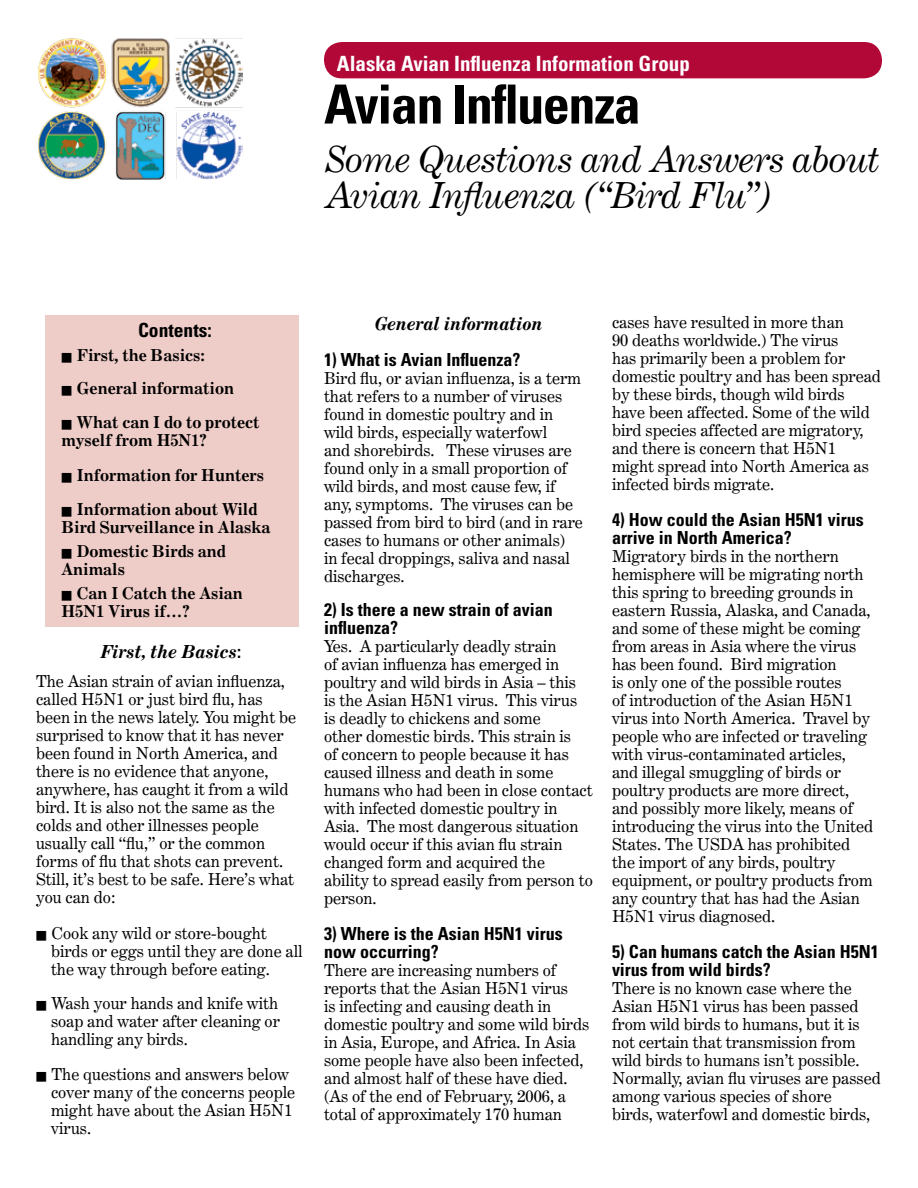
<style>
.page{position:relative;width:918px;height:1188px;background:#fff}
.page>*{position:absolute;margin:0;border:0;box-sizing:border-box;transform-origin:0 0}
.t1{font:700 condensed 54px "Univers";letter-spacing:-.025em;color:#000}
.t2{font:italic 36px/36px "Century Expanded";letter-spacing:-.03em;color:#000}
.t3{font:700 condensed 21px "Univers";color:#fff}
.t4{font:700 condensed 19.5px "Univers";color:#000}
.t5{font:700 condensed 18px/18px "Univers";color:#000}
.t6{font:italic 700 18px "Century Expanded BT";color:#000}
.t7{font:16.5px/18px "Century Expanded BT";color:#000}
.t8{font:700 16.5px/18px "Century Expanded BT";color:#000}
.s1{font-family:"Univers";font-style:normal;font-stretch:condensed}
</style>
<div class="page">
<img style="left:38px;top:38px;width:205px;height:141px">
<div style="left:324px;top:42px;width:558px;height:36px;background:#b20838;border-radius:18px"></div>
<div style="left:45px;top:315px;width:253px;height:311px;background:#eeccc7"></div>
<p class="t3" style="left:337px;top:50px;width:355px">Alaska Avian Influenza Information Group</p>
<h1 class="t1" style="left:324px;top:71px;width:318px">Avian Influenza</h1>
<h2 class="t2" style="left:324px;top:141px;width:557px">Some Questions and Answers about<br>Avian Influenza (“Bird Flu”)</h2>
<p class="t4" style="left:138px;top:318px;width:75px">Contents:</p>
<p class="t8" style="left:62px;top:346px;width:145px">■ First, the Basics:</p>
<p class="t8" style="left:62px;top:379px;width:174px">■ General information</p>
<p class="t8" style="left:62px;top:413px;width:200px">■ What can I do to protect myself from H5N1?</p>
<p class="t8" style="left:62px;top:466px;width:204px">■ Information for Hunters</p>
<p class="t8" style="left:62px;top:500px;width:211px">■ Information about Wild<br>Bird Surveillance in Alaska</p>
<p class="t8" style="left:62px;top:542px;width:166px">■ Domestic Birds and<br>Animals</p>
<p class="t8" style="left:62px;top:584px;width:183px">■ Can I Catch the Asian<br>H5N1 Virus if…?</p>
<p class="t6" style="left:101px;top:640px;width:142px">First, the Basics<span class="s1">:</span></p>
<p class="t7" style="left:36px;top:671px;width:262px">The Asian strain of avian influenza, called H5N1 or just bird flu, has been in the news lately. You might be surprised to know that it has never been found in North America, and there is no evidence that anyone, anywhere, has caught it from a wild bird. It is also not the same as the colds and other illnesses people usually call “flu,” or the common forms of flu that shots can prevent.<br>Still, it’s best to be safe. Here’s what you can do:</p>
<p class="t7" style="left:51px;top:923px;width:253px;text-indent:-15px">■ Cook any wild or store-bought birds or eggs until they are done all the way through before eating.</p>
<p class="t7" style="left:51px;top:994px;width:230px;text-align:justify;text-indent:-15px">■ Wash your hands and knife with soap and water after cleaning or handling any birds.</p>
<p class="t7" style="left:51px;top:1064px;width:246px;text-indent:-15px">■ The questions and answers below cover many of the concerns people might have about the Asian H5N1 virus.</p>
<p class="t6" style="left:375px;top:312px;width:169px">General information</p>
<p class="t5" style="left:324px;top:350px;width:198px">1) What is Avian Influenza?</p>
<p class="t7" style="left:324px;top:368px;width:261px">Bird flu, or avian influenza, is a term that refers to a number of viruses found in domestic poultry and in wild birds, especially waterfowl<br>and shorebirds. These viruses are found only in a small proportion of wild birds, and most cause few, if any, symptoms. The viruses can be passed from bird to bird (and in rare cases to humans or other animals)<br>in fecal droppings, saliva and nasal discharges.</p>
<p class="t5" style="left:324px;top:601px;width:230px">2) Is there a new strain of avian influenza?</p>
<p class="t7" style="left:324px;top:637px;width:270px">Yes. A particularly deadly strain<br>of avian influenza has emerged in poultry and wild birds in Asia – this<br>is the Asian H5N1 virus. This virus is deadly to chickens and some<br>other domestic birds. This strain is<br>of concern to people because it has caused illness and death in some humans who had been in close contact with infected domestic poultry in<br>Asia. The most dangerous situation would occur if this avian flu strain changed form and acquired the ability to spread easily from person to person.</p>
<p class="t5" style="left:324px;top:925px;width:240px">3) Where is the Asian H5N1 virus now occurring?</p>
<p class="t7" style="left:324px;top:961px;width:267px">There are increasing numbers of reports that the Asian H5N1 virus<br>is infecting and causing death in domestic poultry and some wild birds in Asia, Europe, and Africa. In Asia some people have also been infected, and almost half of these have died. (As of the end of February, 2006, a total of approximately 170 human</p>
<p class="t7" style="left:612px;top:313px;width:270px">cases have resulted in more than<br>90 deaths worldwide.) The virus<br>has primarily been a problem for domestic poultry and has been spread by these birds, though wild birds have been affected. Some of the wild bird species affected are migratory, and there is concern that H5N1 might spread into North America as infected birds migrate.</p>
<p class="t5" style="left:612px;top:511px;width:253px">4) How could the Asian H5N1 virus arrive in North America?</p>
<p class="t7" style="left:612px;top:547px;width:263px">Migratory birds in the northern hemisphere will be migrating north this spring to breeding grounds in eastern Russia, Alaska, and Canada, and some of these might be coming from areas in Asia where the virus has been found. Bird migration<br>is only one of the possible routes<br>of introduction of the Asian H5N1 virus into North America. Travel by people who are infected or traveling with virus-contaminated articles, and illegal smuggling of birds or poultry products are more direct, and possibly more likely, means of introducing the virus into the United States. The USDA has prohibited the import of any birds, poultry equipment, or poultry products from any country that has had the Asian H5N1 virus diagnosed.</p>
<p class="t5" style="left:612px;top:943px;width:268px">5) Can humans catch the Asian H5N1 virus from wild birds?</p>
<p class="t7" style="left:612px;top:979px;width:270px">There is no known case where the Asian H5N1 virus has been passed from wild birds to humans, but it is not certain that transmission from wild birds to humans isn’t possible.<br>Normally, avian flu viruses are passed among various species of shore<br>birds, waterfowl and domestic birds,</p>
</div>
